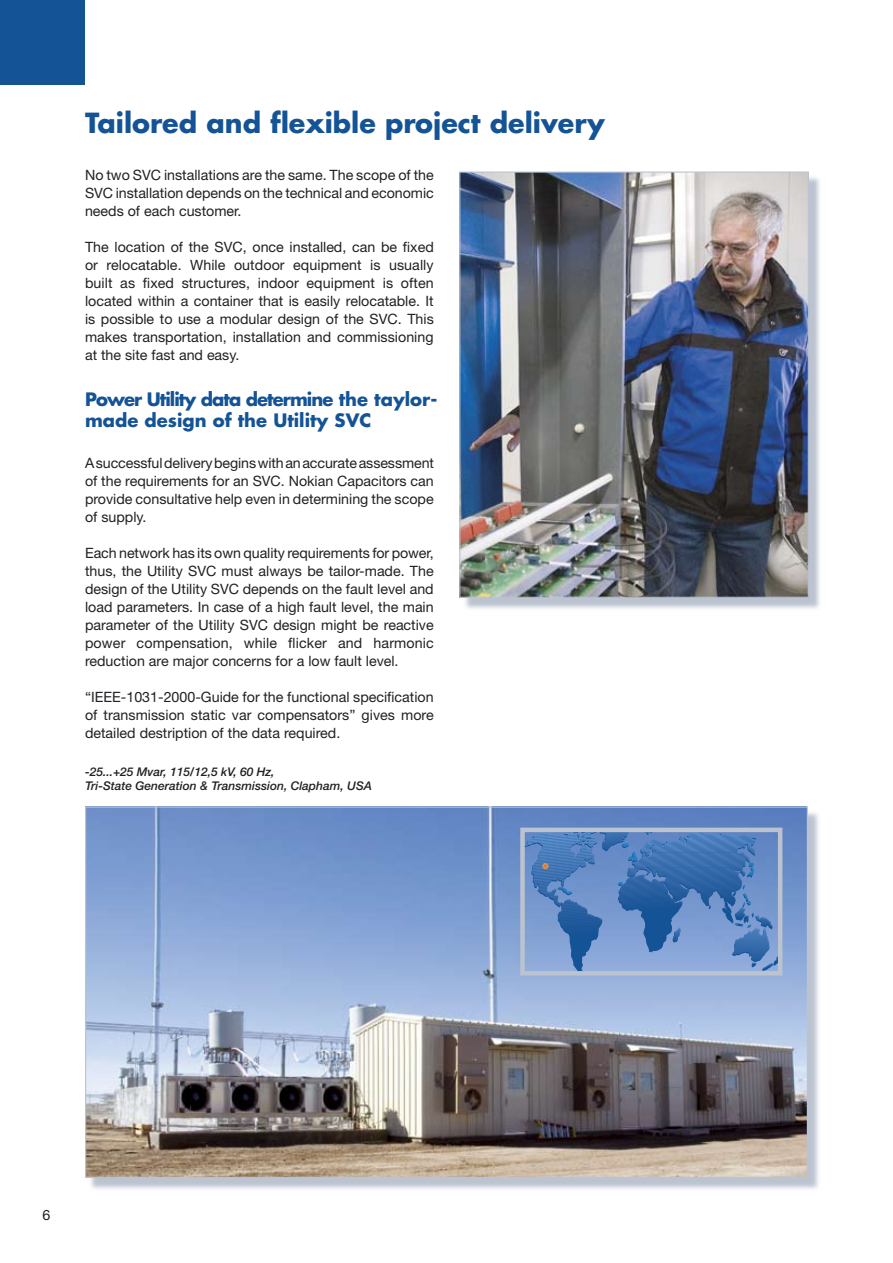
<style>
.page{position:relative;width:893px;height:1263px;background:#fff}
.page>*{position:absolute;margin:0;border:0;box-sizing:border-box;transform-origin:0 0}
.t1{font:700 27px "Futura";color:#145395}
.t2{font:700 18px/21px "Futura";color:#145395}
.t3{font:14.25px/18px "Helvetica Neue";color:#202124;text-align:justify}
.t4{font:italic 500 12px/13.5px "Helvetica Neue";color:#202124}
</style>
<div class="page">
<svg style="left:90px;top:812px;width:729px;height:377px;background:#c7ccd6"></svg>
<img style="left:87px;top:808px;width:719px;height:368px">
<svg style="left:465px;top:177px;width:355px;height:432px;background:#cad0da"></svg>
<img style="left:461px;top:173px;width:346px;height:423px">
<div style="left:459px;top:171px;width:350px;height:427px;border:1px solid #bbc3d0"></div>
<div style="left:0;top:0;width:85px;height:85px;background:#145395"></div>
<svg style="left:521px;top:828px;width:261px;height:147px;background:#648bc1"></svg>
<div style="left:542px;top:863px;width:7px;height:6px;border:2px solid #da904b;border-radius:50%"></div>
<h1 class="t1" style="left:85px;top:104px;width:521px">Tailored and flexible project delivery</h1>
<p class="t3" style="left:85px;top:166px;width:350px">No two SVC installations are the same. The scope of the SVC installation depends on the technical and economic needs of each customer.</p>
<p class="t3" style="left:85px;top:238px;width:350px">The location of the SVC, once installed, can be fixed or relocatable. While outdoor equipment is usually built as fixed structures, indoor equipment is often located within a container that is easily relocatable. It is possible to use a modular design of the SVC. This makes transportation, installation and commissioning at the site fast and easy.</p>
<p class="t2" style="left:85px;top:388px;width:354px">Power Utility data determine the taylor&shy;made design of the Utility SVC</p>
<p class="t3" style="left:85px;top:454px;width:350px">A successful delivery begins with an accurate assessment of the requirements for an SVC. Nokian Capacitors can provide consultative help even in determining the scope of supply.</p>
<p class="t3" style="left:85px;top:544px;width:350px">Each network has its own quality requirements for power, thus, the Utility SVC must always be tailor-made. The design of the Utility SVC depends on the fault level and load parameters. In case of a high fault level, the main parameter of the Utility SVC design might be reactive power compensation, while flicker and harmonic reduction are major concerns for a low fault level.</p>
<p class="t3" style="left:85px;top:688px;width:350px">“IEEE-1031-2000-Guide for the functional specification of transmission static var compensators” gives more detailed destription of the data required.</p>
<p class="t4" style="left:85px;top:765px;width:288px">-25...+25 Mvar, 115/12,5 kV, 60 Hz,<br>Tri-State Generation &amp; Transmission, Clapham, USA</p>
</div>
